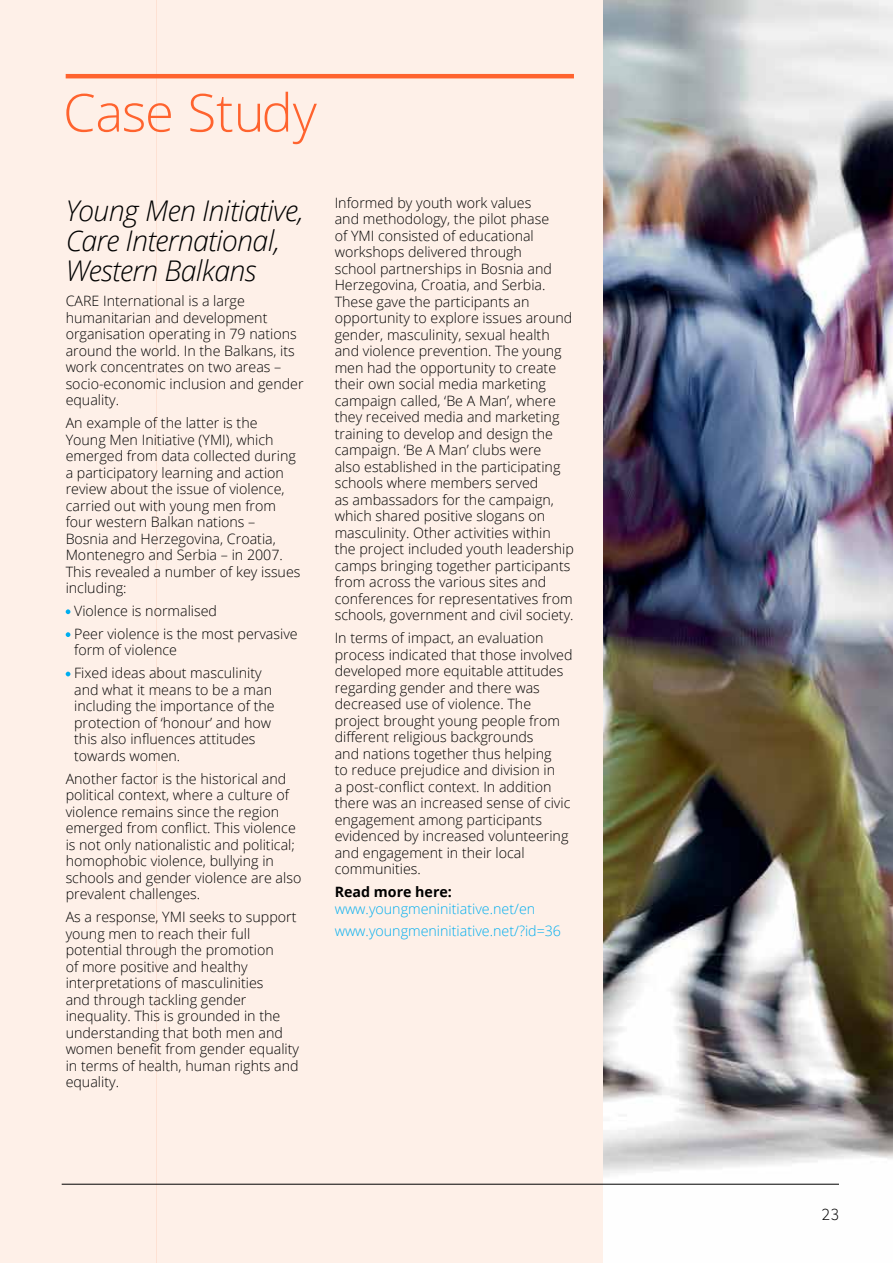
<style>
.page{position:relative;width:893px;height:1263px;background:#fff}
.page>*{position:absolute;margin:0;border:0;box-sizing:border-box;transform-origin:0 0}
.t1{font:300 52.5px "Open Sans";letter-spacing:-.005em;color:#ff632e}
.t2{font:italic 300 28.5px/30px "Open Sans";letter-spacing:-.02em;color:#000}
.t3{font:300 15px "British Council Sans";color:#000}
.t4{font:300 14.25px/16.5px "Open Sans";color:#000}
.t5{font:300 14.25px/22.8px "Open Sans";color:#00aeef}
.t6{font:700 14.25px "Open Sans";color:#000}
</style>
<div class="page">
<div style="left:0;top:0;width:156px;height:1263px;background:#fef0e8"></div>
<div style="left:156px;top:0;width:737px;height:1263px;background:#fef0e8"></div>
<img style="left:603px;top:0;width:290px;height:1263px">
<hr style="left:62px;top:1184px;width:777px;height:1px;background:#000">
<hr style="left:66px;top:74px;width:508px;height:4px;background:#ff632e">
<svg style="left:66px;top:609px;width:4px;height:5px"></svg>
<svg style="left:66px;top:632px;width:4px;height:5px"></svg>
<svg style="left:66px;top:672px;width:4px;height:4px"></svg>
<h1 class="t1" style="left:63px;top:77px;width:255px">Case Study</h1>
<h2 class="t2" style="left:66px;top:195px;width:240px">Young Men Initiative,<br>Care International,<br>Western Balkans</h2>
<p class="t4" style="left:66px;top:292px;width:239px">CARE International is a large humanitarian and development organisation operating in 79 nations around the world. In the Balkans, its work concentrates on two areas – socio-economic inclusion and gender equality.</p>
<p class="t4" style="left:66px;top:414px;width:236px">An example of the latter is the<br>Young M en Initiative (YM I), which emerged from data collected during a participatory learning and action review about the issue of violence, carried out with young men from four western Balkan nations –<br>Bosnia and H erzegovina, Croatia,<br>M ontenegro and Serbia – in 2007.<br>This revealed a number of key issues including:</p>
<p class="t4" style="left:74px;top:599px;width:225px;line-height:23px">Violence is normalised<br>Peer violence is the most pervasive</p>
<p class="t4" style="left:74px;top:638px;width:189px;line-height:23px">form of violence<br>Fixed ideas about masculinity</p>
<p class="t4" style="left:74px;top:681px;width:202px">and what it means to be a man including the importance of the protection of ‘honour’ and how this also influences attitudes towards women.</p>
<p class="t4" style="left:66px;top:770px;width:237px">Another factor is the historical and political context, where a culture of violence remains since the region emerged from conflict. This violence is not only nationalistic and political; homophobic violence, bullying in schools and gender violence are also prevalent challenges.</p>
<p class="t4" style="left:66px;top:908px;width:235px">As a response, YM I seeks to support young men to reach their full potential through the promotion<br>of more positive and healthy interpretations of masculinities<br>and through tackling gender inequality. This is grounded in the understanding that both men and women benefit from gender equality in terms of health, human rights and equality.</p>
<p class="t4" style="left:335px;top:194px;width:241px">Informed by youth work values<br>and methodology, the pilot phase<br>of YM I consisted of educational workshops delivered through<br>school partnerships in Bosnia and<br>H erzegovina, Croatia, and Serbia.<br>These gave the participants an opportunity to explore issues around gender, masculinity, sexual health and violence prevention. The young men had the opportunity to create their own social media marketing campaign called, ‘Be A M an’, where they received media and marketing training to develop and design the campaign. ‘Be A Man’ clubs were<br>also established in the participating schools where members served<br>as ambassadors for the campaign, which shared positive slogans on masculinity. Other activities within the project included youth leadership camps bringing together participants from across the various sites and conferences for representatives from schools, government and civil society.</p>
<p class="t4" style="left:335px;top:629px;width:239px">In terms of impact, an evaluation process indicated that those involved developed more equitable attitudes regarding gender and there was decreased use of violence. The project brought young people from different religious backgrounds<br>and nations together thus helping<br>to reduce prejudice and division in<br>a post-conflict context. In addition there was an increased sense of civic engagement among participants evidenced by increased volunteering and engagement in their local communities.</p>
<p class="t6" style="left:335px;top:882px;width:119px">Read more here:</p>
<p class="t5" style="left:335px;top:896px;width:228px">www.youngmeninitiative.net/en www.youngmeninitiative.net/?id=36</p>
<p class="t3" style="left:821px;top:1205px;width:19px">23</p>
</div>
